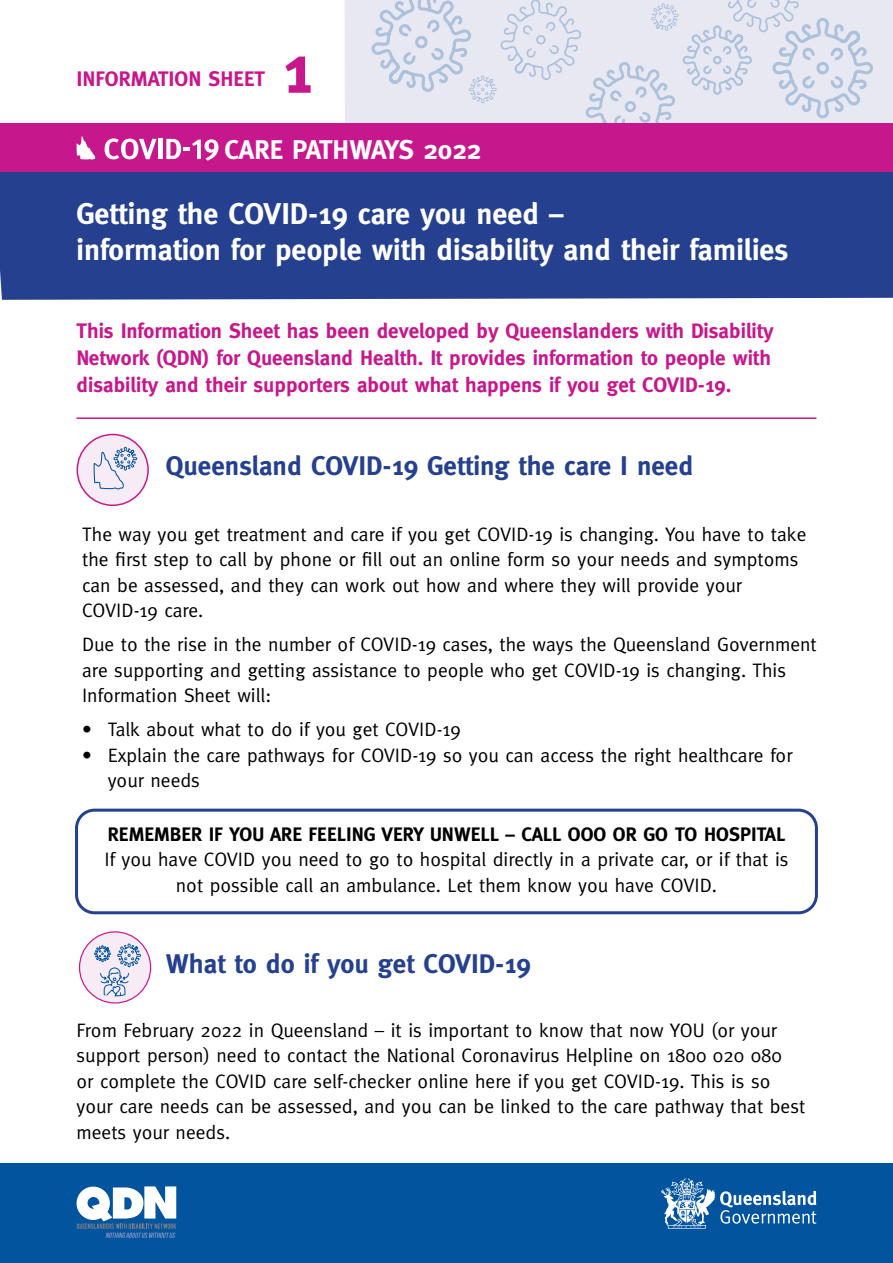
<style>
.page{position:relative;width:893px;height:1263px;background:#fff}
.page>*{position:absolute;margin:0;border:0;box-sizing:border-box;transform-origin:0 0}
.t1{font:700 69.3px "Meta";color:#c7178c}
.t2{font:700 30px/36px "Meta";color:#fff}
.t3{font:700 27px "Meta";color:#25408f}
.t4{font:700 27px "Meta";color:#fff}
.t5{font:700 21px/27px "Meta";color:#c7178c}
.t6{font:19.5px/25.5px "Meta";color:#000}
.s1{font-weight:700}
</style>
<div class="page">
<div style="left:0;top:1164px;width:893px;height:99px;background:#03549e"></div>
<div style="left:345px;top:0;width:548px;height:124px;background:#e8e8f2"></div>
<div style="left:0;top:172px;width:893px;height:128px;background:#25408f"></div>
<div style="left:0;top:124px;width:893px;height:48px;background:#c7178c"></div>
<svg style="left:105px;top:138px;width:52px;height:21px"></svg>
<hr style="left:158px;top:139px;width:4px;height:20px;background:#fff">
<svg style="left:166px;top:139px;width:52px;height:22px"></svg>
<svg style="left:76px;top:136px;width:19px;height:24px"></svg>
<svg style="left:370px;top:0;width:504px;height:124px;background:#dfe0ee"></svg>
<hr style="left:77px;top:417px;width:739px;height:2px;background:#c7178c">
<div style="left:77px;top:434px;width:71px;height:71px;background:#f7ebf5;border-radius:50%"></div>
<div style="left:77px;top:434px;width:72px;height:72px;border:2px solid #c7178c;border-radius:50%"></div>
<svg style="left:93px;top:447px;width:44px;height:43px"></svg>
<div style="left:80px;top:932px;width:71px;height:71px;background:#f7ebf5;border-radius:50%"></div>
<div style="left:79px;top:931px;width:72px;height:72px;border:1px solid #c7178c;border-radius:50%"></div>
<svg style="left:94px;top:944px;width:47px;height:52px"></svg>
<div style="left:75px;top:809px;width:743px;height:105px;border:3px solid #25408f;border-radius:18px"></div>
<svg style="left:77px;top:1186px;width:99px;height:52px"></svg>
<svg style="left:661px;top:1178px;width:155px;height:51px"></svg>
<h2 class="t5" style="left:77px;top:66px;width:190px">INFORMATION SHEET</h2>
<h2 class="t1" style="left:282px;top:29px;width:33px">1</h2>
<p class="t4" style="left:225px;top:134px;width:258px">CARE PATHWAYS 2022</p>
<h1 class="t2" style="left:77px;top:195px;width:713px">Getting the COVID-19 care you need –<br>information for people with disability and their families</h1>
<p class="t5" style="left:77px;top:318px;width:699px">This Information Sheet has been developed by Queenslanders with Disability<br>Network (QDN) for Queensland Health. It provides information to people with disability and their supporters about what happens if you get COVID-19.</p>
<h2 class="t3" style="left:166px;top:450px;width:529px">Queensland COVID-19 Getting the care I need</h2>
<p class="t6" style="left:82px;top:521px;width:726px">The way you get treatment and care if you get COVID-19 is changing. You have to take the first step to call by phone or fill out an online form so your needs and symptoms can be assessed, and they can work out how and where they will provide your COVID-19 care.</p>
<p class="t6" style="left:82px;top:631px;width:736px">Due to the rise in the number of COVID-19 cases, the ways the Queensland Government are supporting and getting assistance to people who get COVID-19 is changing. This<br>Information Sheet will:</p>
<p class="t6" style="left:82px;top:716px;width:380px">• Talk about what to do if you get COVID-19</p>
<p class="t6" style="left:108px;top:742px;width:686px;text-indent:-26px">• Explain the care pathways for COVID-19 so you can access the right healthcare for your needs</p>
<p class="t6" style="left:104px;top:821px;width:686px;text-align:center"><span class="s1">REMEMBER IF YOU ARE FEELING VERY UNWELL – CALL OOO OR GO TO HOSPITAL<br></span>If you have COVID you need to go to hospital directly in a private car, or if that is not possible call an ambulance. Let them know you have COVID.</p>
<h2 class="t3" style="left:166px;top:948px;width:367px">What to do if you get COVID-19</h2>
<p class="t6" style="left:77px;top:1017px;width:730px">From February 2022 in Queensland – it is important to know that now YOU (or your support person) need to contact the National Coronavirus Helpline on 1800 020 080<br>or complete the COVID care self-checker online here if you get COVID-19. This is so your care needs can be assessed, and you can be linked to the care pathway that best meets your needs.</p>
</div>
